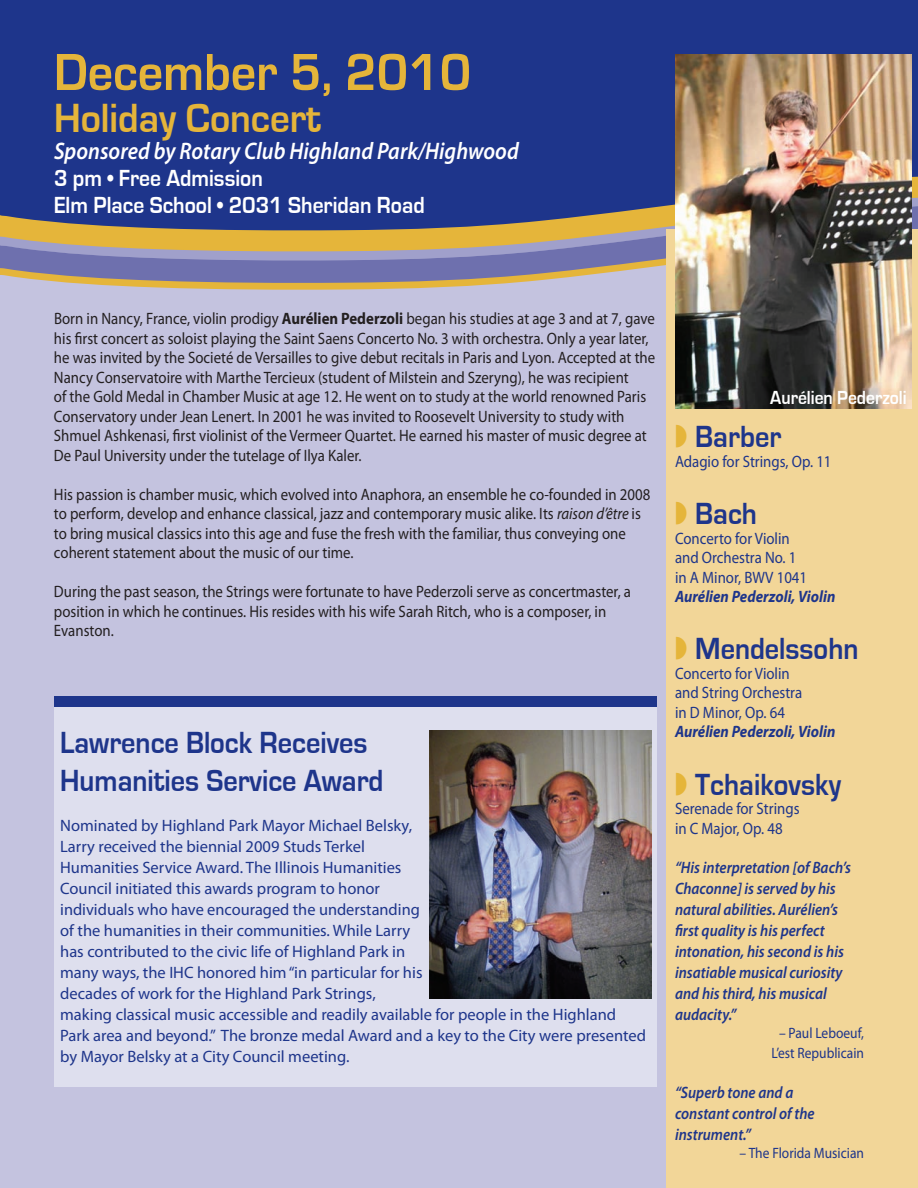
<style>
.page{position:relative;width:918px;height:1188px;background:#fff}
.page>*{position:absolute;margin:0;border:0;box-sizing:border-box;transform-origin:0 0}
.Heading{font:700 54px "Eurostile";color:#e5b53a;scale:.93 1}
.Heading-2{font:700 42px "Eurostile";color:#e5b53a;scale:.93 1}
.Heading_2{font:700 31.5px "Eurostile";color:#1e358b;scale:.9 1}
.Heading_2-2{font:700 24px "Eurostile";color:#fff;scale:.9 1}
.Heading-3{font:italic 600 24px "Myriad Pro";color:#fff;scale:.9 1}
.Heading_3{font:700 19.5px "Eurostile";color:#fff;scale:.9 1}
.Body_Text{font:16.5px/19.5px "Myriad Pro";color:#231f20;scale:.9 1}
.Body_Text-2{font:16.5px/21px "Myriad Pro";color:#1e358b}
.Body_Text-3{font:italic 600 16.5px/21px "Myriad Pro";color:#1e358b;scale:.9 1}
.Body_Text-4{font:16.5px "Myriad Pro";color:#1e358b;scale:.9 1}
.Body_Text-5{font:italic 700 16.5px "Myriad Pro";color:#1e358b;scale:.9 1}
.Body_Text-6{font:15px "Myriad Pro";color:#1e358b;scale:.9 1}
.s1{font-weight:700}
.s2{font-style:italic}
</style>
<div class="page">
<div style="left:0;top:230px;width:918px;height:958px;background:#c4c3df"></div>
<div style="left:0;top:0;width:918px;height:233px;background:#1e358b"></div>
<svg style="left:0;top:194px;width:918px;height:96px"></svg>
<div style="left:666px;top:230px;width:252px;height:958px;background:#f2d698"></div>
<div style="left:54px;top:696px;width:603px;height:391px;background:#dedfee"></div>
<img style="left:430px;top:730px;width:222px;height:269px">
<img style="left:675px;top:54px;width:237px;height:355px">
<div style="left:54px;top:696px;width:603px;height:11px;background:#1e358b"></div>
<p class="Heading" style="left:54px;top:43px;width:450px">December 5, 2010</p>
<p class="Heading-2" style="left:54px;top:95px;width:289px">Holiday Concert</p>
<p class="Heading-3" style="left:54px;top:136px;width:518px">Sponsored by Rotary Club Highland Park/Highwood</p>
<p class="Heading_2-2" style="left:54px;top:165px;width:234px">3 pm • Free Admission</p>
<p class="Heading_2-2" style="left:54px;top:192px;width:413px">Elm Place School • 2031 Sheridan Road</p>
<p class="Body_Text" style="left:54px;top:309px;width:670px">Born in Nancy, France, violin prodigy <span class="s1">Aurélien Pederzoli</span> began his studies at age 3 and at 7, gave his first concert as soloist playing the Saint Saens Concerto No. 3 with orchestra. Only a year later, he was invited by the Societé de Versailles to give debut recitals in Paris and Lyon. Accepted at the Nancy Conservatoire with Marthe Tercieux (student of Milstein and Szeryng), he was recipient</p>
<p class="Body_Text" style="left:54px;top:387px;width:660px">of the Gold Medal in Chamber Music at age 12. He went on to study at the world renowned Paris Conservatory under Jean Lenert. In 2001 he was invited to Roosevelt University to study with Shmuel Ashkenasi, first violinist of the Vermeer Quartet. He earned his master of music degree at De Paul University under the tutelage of Ilya Kaler.</p>
<p class="Body_Text" style="left:54px;top:484px;width:664px">His passion is chamber music, which evolved into Anaphora, an ensemble he co-founded in 2008 to perform, develop and enhance classical, jazz and contemporary music alike. Its <span class="s2">raison d’être</span> is</p>
<p class="Body_Text" style="left:54px;top:523px;width:637px">to bring musical classics into this age and fuse the fresh with the familiar, thus conveying one coherent statement about the music of our time.</p>
<p class="Body_Text" style="left:54px;top:582px;width:643px">During the past season, the Strings were fortunate to have Pederzoli serve as concertmaster, a</p>
<p class="Body_Text" style="left:54px;top:601px;width:615px">position in which he continues. His resides with his wife Sarah Ritch, who is a composer, in</p>
<p class="Body_Text" style="left:54px;top:621px;width:68px">Evanston.</p>
<p class="Heading_2" style="left:60px;top:725px;width:343px">Lawrence Block Receives</p>
<p class="Heading_2" style="left:60px;top:763px;width:361px">Humanities Service Award</p>
<p class="Body_Text-2" style="left:60px;top:815px;width:353px">Nominated by Highland Park Mayor Michael Belsky,</p>
<p class="Body_Text-2" style="left:60px;top:836px;width:306px">Larry received the biennial 2009 Studs Terkel</p>
<p class="Body_Text-2" style="left:60px;top:857px;width:343px">Humanities Service Award. The Illinois Humanities<br>Council initiated this awards program to honor</p>
<p class="Body_Text-2" style="left:60px;top:899px;width:361px">individuals who have encouraged the understanding</p>
<p class="Body_Text-2" style="left:60px;top:920px;width:364px">of the humanities in their communities. While Larry has contributed to the civic life of Highland Park in many ways, the IHC honored him “in particular for his decades of work for the Highland Park Strings,</p>
<p class="Body_Text-2" style="left:60px;top:1004px;width:587px">making classical music accessible and readily available for people in the Highland<br>Park area and beyond.” The bronze medal Award and a key to the City were presented by Mayor Belsky at a City Council meeting.</p>
<p class="Heading_3" style="left:770px;top:387px;width:153px">Aurélien Pederzoli</p>
<p class="Heading_2" style="left:695px;top:420px;width:97px">Barber</p>
<p class="Body_Text-4" style="left:675px;top:451px;width:175px">Adagio for Strings, Op. 11</p>
<p class="Heading_2" style="left:695px;top:497px;width:70px">Bach</p>
<p class="Body_Text-4" style="left:675px;top:528px;width:129px">Concerto for Violin</p>
<p class="Body_Text-4" style="left:675px;top:547px;width:136px">and Orchestra No. 1</p>
<p class="Body_Text-4" style="left:675px;top:567px;width:148px">in A Minor, BWV 1041</p>
<p class="Body_Text-5" style="left:675px;top:586px;width:180px">Aurélien Pederzoli, Violin</p>
<p class="Heading_2" style="left:695px;top:632px;width:183px">Mendelssohn</p>
<p class="Body_Text-4" style="left:675px;top:663px;width:129px">Concerto for Violin</p>
<p class="Body_Text-4" style="left:675px;top:683px;width:143px">and String Orchestra</p>
<p class="Body_Text-4" style="left:675px;top:702px;width:124px">in D Minor, Op. 64</p>
<p class="Body_Text-5" style="left:675px;top:721px;width:180px">Aurélien Pederzoli, Violin</p>
<p class="Heading_2" style="left:695px;top:767px;width:163px">Tchaikovsky</p>
<p class="Body_Text-4" style="left:675px;top:799px;width:140px">Serenade for Strings</p>
<p class="Body_Text-4" style="left:675px;top:818px;width:121px">in C Major, Op. 48</p>
<p class="Body_Text-3" style="left:675px;top:857px;width:197px">“His interpretation [of Bach’s<br>Chaconne] is served by his natural abilities. Aurélien’s first quality is his perfect</p>
<p class="Body_Text-3" style="left:675px;top:941px;width:189px">intonation, his second is his</p>
<p class="Body_Text-3" style="left:675px;top:962px;width:188px">insatiable musical curiosity</p>
<p class="Body_Text-3" style="left:675px;top:983px;width:170px">and his third, his musical audacity.”</p>
<p class="Body_Text-6" style="left:779px;top:1024px;width:96px">– Paul Leboeuf,</p>
<p class="Body_Text-6" style="left:771px;top:1044px;width:104px">L’est Republicain</p>
<p class="Body_Text-3" style="left:675px;top:1082px;width:133px">“Superb tone and a</p>
<p class="Body_Text-3" style="left:675px;top:1103px;width:157px">constant control of the</p>
<p class="Body_Text-3" style="left:675px;top:1124px;width:86px">instrument.”</p>
<p class="Body_Text-6" style="left:740px;top:1144px;width:140px">– The Florida Musician</p>
</div>
